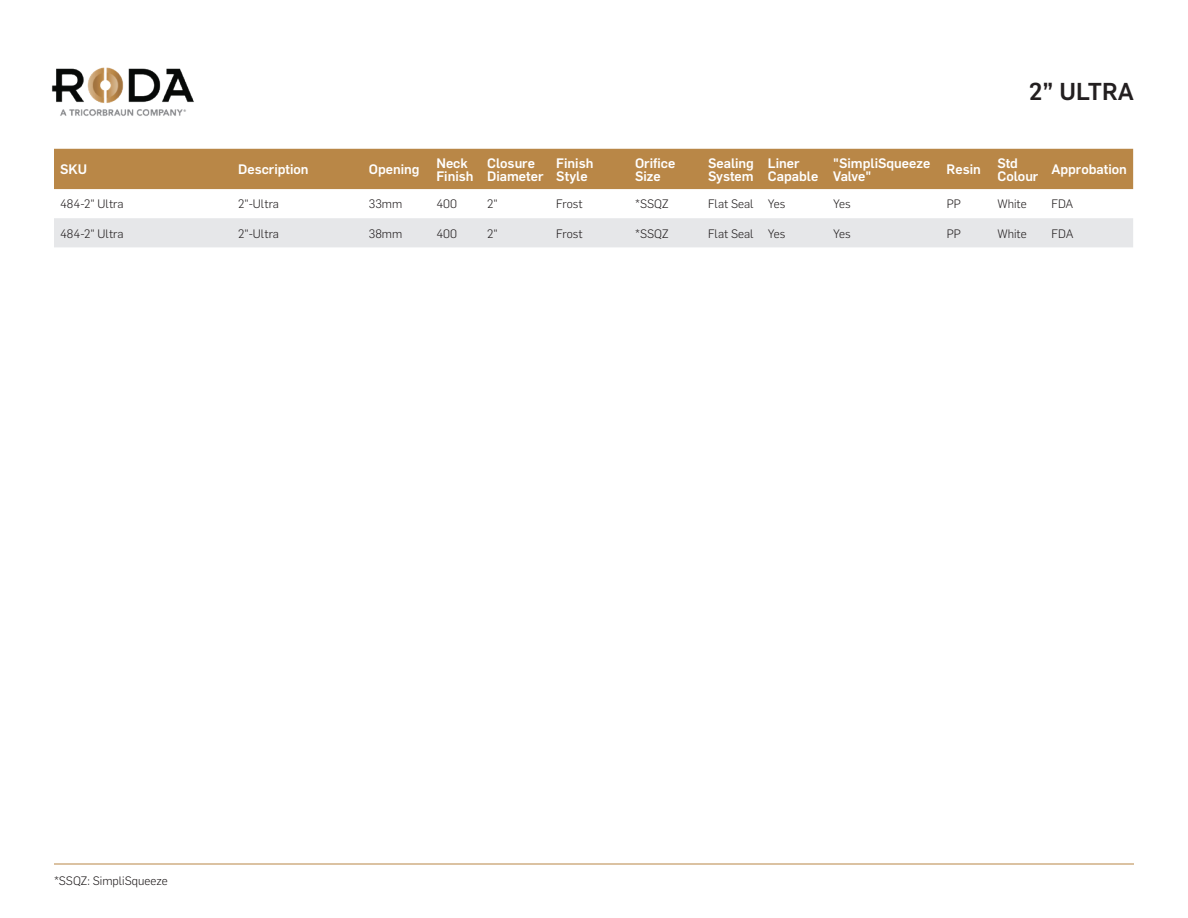
<style>
.page{position:relative;width:1188px;height:918px;background:#fff}
.page>*{position:absolute;margin:0;border:0;box-sizing:border-box;transform-origin:0 0}
.t1{font:500 24px "Flama";color:#231f20}
.t2{font:500 13.5px/13.5px "Flama";color:#fff}
.t3{font:300 12px "Flama";color:#231f20}
</style>
<div class="page">
<hr style="left:54px;top:864px;width:1080px;height:1px;background:#b98747">
<img style="left:52px;top:67px;width:142px;height:49px">
<div style="left:54px;top:149px;width:1079px;height:40px;background:#b98747"></div>
<div style="left:54px;top:218px;width:1079px;height:29px;background:#e6e7e9"></div>
<h1 class="t1" style="left:1029px;top:78px;width:107px">2” ULTRA</h1>
<p class="t2" style="left:60px;top:162px;width:29px">SKU</p>
<p class="t2" style="left:238px;top:162px;width:72px">Description</p>
<p class="t2" style="left:369px;top:162px;width:52px">Opening</p>
<p class="t2" style="left:436px;top:156px;width:39px">Neck<br>Finish</p>
<p class="t2" style="left:487px;top:156px;width:58px">Closure<br>Diameter</p>
<p class="t2" style="left:556px;top:156px;width:39px">Finish<br>Style</p>
<p class="t2" style="left:635px;top:156px;width:42px">Orifice<br>Size</p>
<p class="t2" style="left:708px;top:156px;width:47px">Sealing<br>System</p>
<p class="t2" style="left:768px;top:156px;width:52px">Liner<br>Capable</p>
<p class="t2" style="left:833px;top:156px;width:99px">"SimpliSqueeze<br>Valve"</p>
<p class="t2" style="left:947px;top:162px;width:36px">Resin</p>
<p class="t2" style="left:997px;top:156px;width:43px">Std<br>Colour</p>
<p class="t2" style="left:1051px;top:162px;width:77px">Approbation</p>
<p class="t3" style="left:60px;top:197px;width:65px">484-2" Ultra</p>
<p class="t3" style="left:238px;top:197px;width:42px">2"-Ultra</p>
<p class="t3" style="left:369px;top:197px;width:35px">33mm</p>
<p class="t3" style="left:436px;top:197px;width:22px">400</p>
<p class="t3" style="left:487px;top:197px;width:12px">2"</p>
<p class="t3" style="left:556px;top:197px;width:28px">Frost</p>
<p class="t3" style="left:635px;top:197px;width:35px">*SSQZ</p>
<p class="t3" style="left:708px;top:197px;width:79px">Flat Seal Yes</p>
<p class="t3" style="left:833px;top:197px;width:19px">Yes</p>
<p class="t3" style="left:947px;top:197px;width:16px">PP</p>
<p class="t3" style="left:997px;top:197px;width:31px">White</p>
<p class="t3" style="left:1051px;top:197px;width:24px">FDA</p>
<p class="t3" style="left:60px;top:226px;width:65px">484-2" Ultra</p>
<p class="t3" style="left:238px;top:226px;width:42px">2"-Ultra</p>
<p class="t3" style="left:369px;top:226px;width:35px">38mm</p>
<p class="t3" style="left:436px;top:226px;width:22px">400</p>
<p class="t3" style="left:487px;top:226px;width:12px">2"</p>
<p class="t3" style="left:556px;top:226px;width:28px">Frost</p>
<p class="t3" style="left:635px;top:226px;width:35px">*SSQZ</p>
<p class="t3" style="left:708px;top:226px;width:79px">Flat Seal Yes</p>
<p class="t3" style="left:833px;top:226px;width:19px">Yes</p>
<p class="t3" style="left:947px;top:226px;width:16px">PP</p>
<p class="t3" style="left:997px;top:226px;width:31px">White</p>
<p class="t3" style="left:1051px;top:226px;width:24px">FDA</p>
<p class="t3" style="left:54px;top:874px;width:115px">*SSQZ: SimpliSqueeze</p>
</div>
